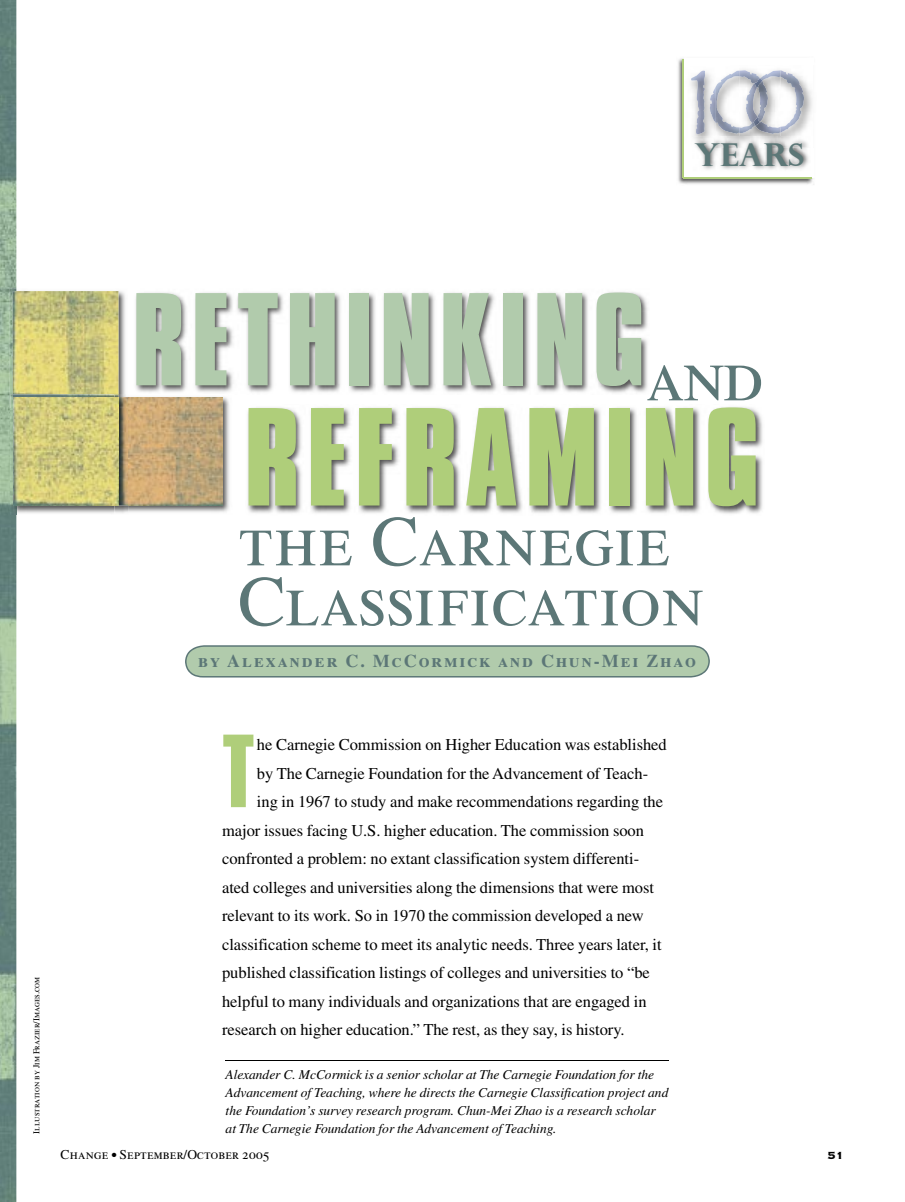
<style>
.page{position:relative;width:905px;height:1202px;background:#fff}
.page>*{position:absolute;margin:0;border:0;box-sizing:border-box;transform-origin:0 0}
.t1{font:700 120px "Compacta BT";letter-spacing:.055em;color:#afce7a}
.t2{font:700 113.55px "Compacta BT";letter-spacing:.055em;color:#b1cbac}
.t3{font:700 89.25px "Compacta BT";color:#afce7a}
.t4{font:71.4px/60px "Times Roman SC";letter-spacing:.005em;color:#5c7777}
.t5{font:700 31.5px "Perpetua Titling";color:#5c7777}
.t6{font:18px "Times Bold SC";letter-spacing:.105em;color:#5c7777}
.t7{font:16.5px "Times";letter-spacing:-.005em;color:#000}
.t8{font:italic 13.5px/18px "Times";letter-spacing:-.005em;color:#000}
.t9{font:13.5px "Times Roman SC";letter-spacing:.005em;color:#000}
.t10{font:13.5px "Copperplate Thirty Three BC";color:#000}
.t11{font:9px "Times Roman SC";letter-spacing:-.005em;color:#000}
</style>
<div class="page">
<hr style="left:225px;top:1060px;width:443px;height:1px;background:#000">
<svg style="left:185px;top:645px;width:524px;height:32px;background:#abc5a9"></svg>
<img style="left:0;top:0;width:16px;height:1202px">
<img style="left:678px;top:58px;width:136px;height:127px">
<div style="left:683px;top:58px;width:130px;height:119px;background:#fff"></div>
<hr style="left:683px;top:177px;width:128px;height:1px;background:#afce7a">
<img style="left:690px;top:70px;width:13px;height:67px">
<img style="left:691px;top:71px;width:12px;height:63px">
<img style="left:703px;top:69px;width:12px;height:68px">
<img style="left:703px;top:71px;width:2px;height:61px">
<img style="left:715px;top:70px;width:24px;height:64px">
<img style="left:709px;top:87px;width:6px;height:36px">
<img style="left:739px;top:65px;width:75px;height:83px">
<img style="left:754px;top:70px;width:50px;height:64px">
<img style="left:746px;top:83px;width:6px;height:40px">
<img style="left:752px;top:78px;width:10px;height:48px">
<img style="left:693px;top:137px;width:118px;height:33px">
<svg style="left:703px;top:137px;width:12px;height:11px"></svg>
<hr style="left:682px;top:60px;width:2px;height:118px;background:#afce7a">
<img style="left:247px;top:407px;width:516px;height:107px">
<img style="left:135px;top:292px;width:513px;height:101px">
<img style="left:16px;top:288px;width:109px;height:106px">
<img style="left:10px;top:288px;width:6px;height:106px">
<img style="left:13px;top:291px;width:105px;height:103px">
<img style="left:128px;top:397px;width:102px;height:115px">
<img style="left:128px;top:397px;width:95px;height:108px">
<img style="left:10px;top:408px;width:118px;height:106px">
<img style="left:10px;top:394px;width:3px;height:14px">
<img style="left:13px;top:394px;width:101px;height:3px">
<img style="left:119px;top:399px;width:9px;height:9px">
<svg style="left:114px;top:394px;width:14px;height:5px"></svg>
<img style="left:13px;top:397px;width:106px;height:108px">
<h3 class="t5" style="left:694px;top:135px;width:111px">YEARS</h3>
<h2 class="t2" style="left:132px;top:271px;width:632px">RETHINKING<sub>and</sub></h2>
<h1 class="t1" style="left:244px;top:384px;width:517px">REFRAMING</h1>
<h3 class="t4" style="left:238px;top:511px;width:468px">the Carnegie<br>Classification</h3>
<p class="t6" style="left:198px;top:650px;width:499px">by Alexander C. McCormick and Chun-Mei Zhao</p>
<p class="t11" style="left:31px;top:1133px;width:158px;rotate:-90deg">Illustration by Jim Frazier/Images.com</p>
<h3 class="t3" style="left:222px;top:717px;width:34px">T</h3>
<p class="t7" style="left:257px;top:735px;width:411px">he Carnegie Commission on Higher Education was established</p>
<p class="t7" style="left:257px;top:764px;width:393px">by The Carnegie Foundation for the Advancement of Teach-</p>
<p class="t7" style="left:257px;top:792px;width:407px">ing in 1967 to study and make recommendations regarding the</p>
<p class="t7" style="left:222px;top:821px;width:423px">major issues facing U.S. higher education. The commission soon</p>
<p class="t7" style="left:222px;top:849px;width:418px">confronted a problem: no extant classification system differenti-</p>
<p class="t7" style="left:222px;top:878px;width:433px">ated colleges and universities along the dimensions that were most</p>
<p class="t7" style="left:222px;top:906px;width:423px">relevant to its work. So in 1970 the commission developed a new</p>
<p class="t7" style="left:222px;top:935px;width:441px">classification scheme to meet its analytic needs. Three years later, it</p>
<p class="t7" style="left:222px;top:963px;width:429px">published classification listings of colleges and universities to “be</p>
<p class="t7" style="left:222px;top:992px;width:426px">helpful to many individuals and organizations that are engaged in</p>
<p class="t7" style="left:222px;top:1020px;width:404px">research on higher education.” The rest, as they say, is history.</p>
<p class="t8" style="left:225px;top:1065px;width:444px">Alexander C. McCormick is a senior scholar at The Carnegie Foundation for the Advancement of Teaching, where he directs the Carnegie Classification project and the Foundation’s survey research program. Chun-Mei Zhao is a research scholar at The Carnegie Foundation for the Advancement of Teaching.</p>
<p class="t9" style="left:61px;top:1146px;width:210px">Change ● September/October 2005</p>
<p class="t10" style="left:827px;top:1148px;width:18px">51</p>
</div>
